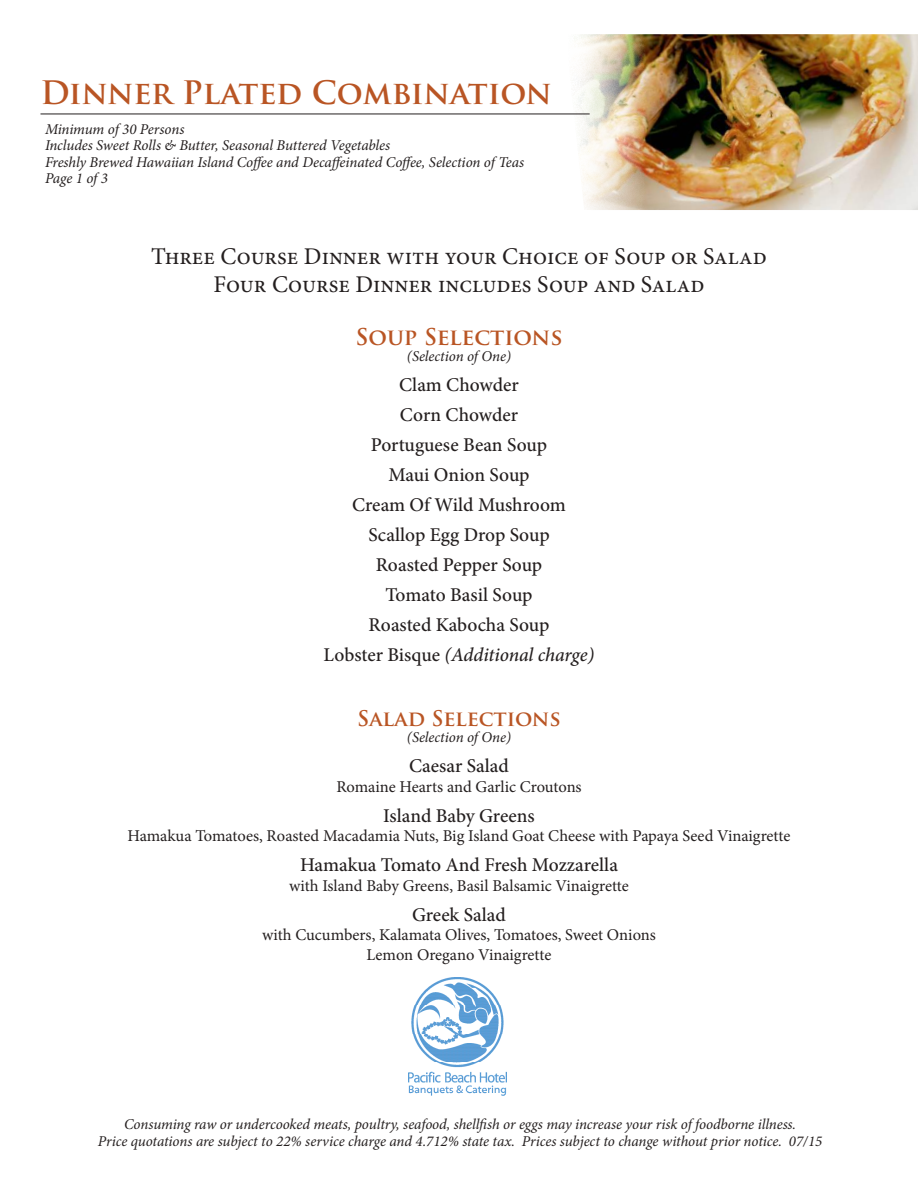
<style>
.page{position:relative;width:918px;height:1188px;background:#fff}
.page>*{position:absolute;margin:0;border:0;box-sizing:border-box;transform-origin:0 0}
.t1{font:700 31.5px "Trajan Pro";letter-spacing:-.005em;color:#b95524}
.t2{font:24px/28.5px "Minion Pro";color:#241f1f;text-align:center}
.t3{font:700 22.5px "Trajan Pro";letter-spacing:-.005em;color:#b95524}
.t4{font:700 21px "Trajan Pro";color:#b95524}
.t5{font:500 19.5px/30px "Minion Pro";letter-spacing:-.005em;color:#241f1f;text-align:center}
.t6{font:16.5px/19.5px "Minion Pro";letter-spacing:-.005em;color:#241f1f;text-align:center}
.t7{font:italic 15px/16.5px "Minion Pro";letter-spacing:-.005em;color:#241f1f;text-align:center}
.s1{font-style:italic}
</style>
<div class="page">
<img style="left:565px;top:34px;width:353px;height:176px">
<hr style="left:40px;top:114px;width:550px;height:1px;background:#241f1f">
<img style="left:409px;top:977px;width:97px;height:119px">
<h1 class="t1" style="left:40px;top:73px;width:513px">Dinner Plated Combination</h1>
<p class="t7" style="left:45px;top:121px;width:481px;text-align:left">Minimum of 30 Persons<br>Includes Sweet Rolls &amp; Butter, Seasonal Buttered Vegetables<br>Freshly Brewed Hawaiian Island Coffee and Decaffeinated Coffee, Selection of Teas Page 1 of 3</p>
<h2 class="t2" style="left:151px;top:242px;width:617px">Three Course Dinner with your Choice of Soup or Salad<br>Four Course Dinner includes Soup and Salad</h2>
<h3 class="t3" style="left:356px;top:323px;width:208px">Soup Selections</h3>
<p class="t7" style="left:407px;top:348px;width:106px">(Selection of One)</p>
<h3 class="t5" style="left:324px;top:370px;width:272px">Clam Chowder<br>Corn Chowder<br>Portuguese Bean Soup<br>Maui Onion Soup<br>Cream Of Wild Mushroom<br>Scallop Egg Drop Soup<br>Roasted Pepper Soup<br>Tomato Basil Soup<br>Roasted Kabocha Soup<br>Lobster Bisque <span class="s1">(Additional charge)</span></h3>
<h3 class="t4" style="left:357px;top:705px;width:205px">Salad Selections</h3>
<p class="t7" style="left:407px;top:729px;width:106px">(Selection of One)</p>
<h3 class="t5" style="left:409px;top:751px;width:101px">Caesar Salad</h3>
<p class="t6" style="left:336px;top:777px;width:247px">Romaine Hearts and Garlic Croutons</p>
<h3 class="t5" style="left:383px;top:801px;width:153px">Island Baby Greens</h3>
<p class="t6" style="left:128px;top:827px;width:664px">Hamakua Tomatoes, Roasted Macadamia Nuts, Big Island Goat Cheese with Papaya Seed Vinaigrette</p>
<h3 class="t5" style="left:300px;top:850px;width:319px">Hamakua Tomato And Fresh Mozzarella</h3>
<p class="t6" style="left:289px;top:876px;width:341px">with Island Baby Greens, Basil Balsamic Vinaigrette</p>
<h3 class="t5" style="left:412px;top:900px;width:95px">Greek Salad</h3>
<p class="t6" style="left:262px;top:926px;width:395px">with Cucumbers, Kalamata Olives, Tomatoes, Sweet Onions<br>Lemon Oregano Vinaigrette</p>
<p class="t7" style="left:98px;top:1116px;width:726px">Consuming raw or undercooked meats, poultry, seafood, shellfish or eggs may increase your risk of foodborne illness.<br>Price quotations are subject to 22% service charge and 4.712% state tax. Prices subject to change without prior notice. 07/15</p>
</div>
